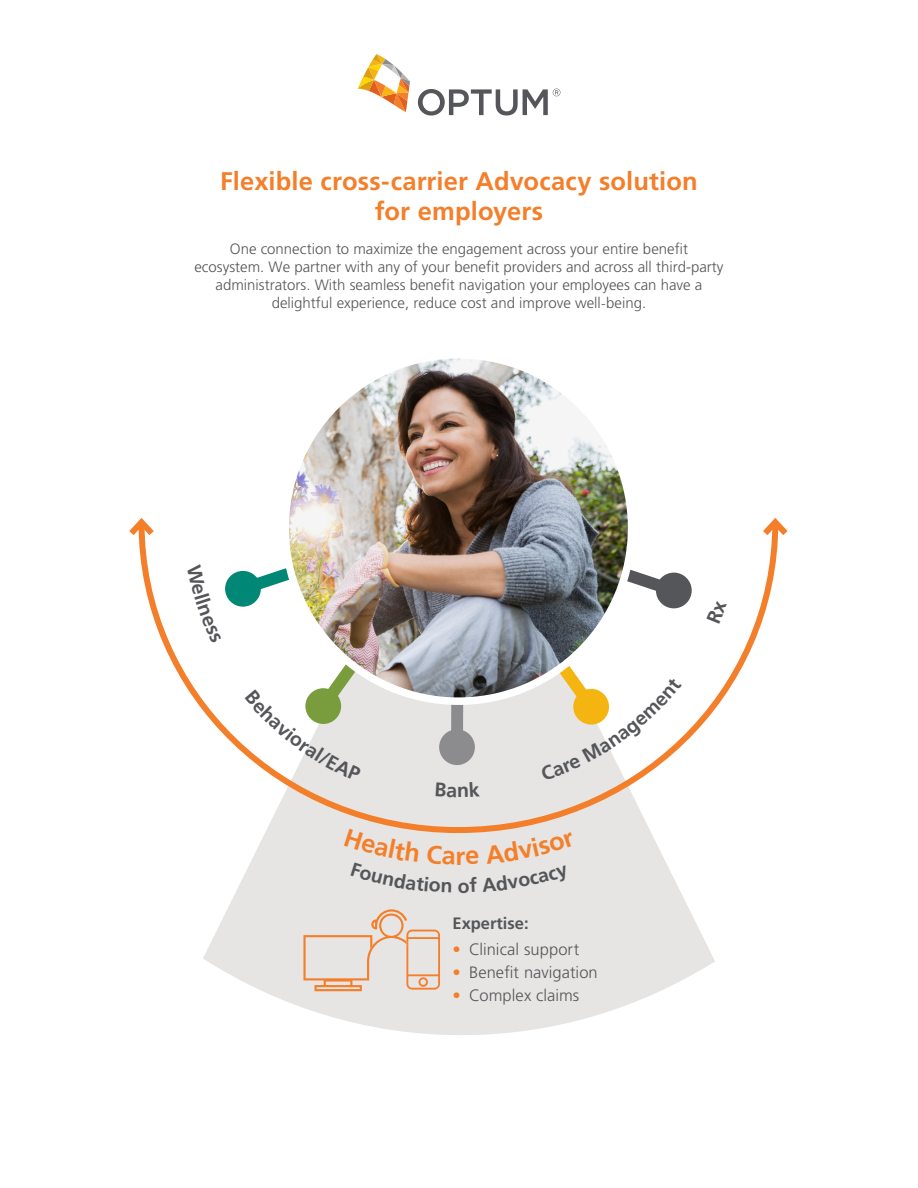
<style>
.page{position:relative;width:918px;height:1188px;background:#fff}
.page>*{position:absolute;margin:0;border:0;box-sizing:border-box;transform-origin:0 0}
.Body_copy{font:700 25.5px/30px "Frutiger LT Std";letter-spacing:.005em;color:#f47f2a;text-align:center}
.t1{font:300 16.5px "Frutiger LT Std";letter-spacing:.005em;color:#555659}
.Header_2{font:700 16.5px "Frutiger LT Std";color:#555659}
.Body_copy-2{font:300 15px/18px "Frutiger LT Std";color:#555659;text-align:center}
.s1{font-family:"Minion Pro";font-weight:400}
.s2{color:#f47f2a}
</style>
<div class="page">
<svg style="left:203px;top:836px;width:512px;height:199px;fill:#e6e5e4"></svg>
<svg style="left:139px;top:542px;width:639px;height:294px"></svg>
<svg style="left:129px;top:518px;width:25px;height:24px"></svg>
<svg style="left:763px;top:518px;width:25px;height:24px"></svg>
<svg style="left:358px;top:54px;width:52px;height:58px"></svg>
<svg style="left:418px;top:89px;width:142px;height:27px"></svg>
<svg style="left:225px;top:571px;width:36px;height:36px"></svg>
<div style="left:656px;top:573px;width:36px;height:35px;background:#555659;border-radius:50%"></div>
<img style="left:285px;top:355px;width:347px;height:346px;border-radius:173px">
<svg style="left:303px;top:909px;width:137px;height:82px;background:#e7d7ca"></svg>
<svg style="left:187px;top:564px;width:35px;height:79px"></svg>
<img style="left:228px;top:509px;width:461px;height:289px">
<svg style="left:706px;top:601px;width:21px;height:23px"></svg>
<div style="left:344px;top:828px;width:231px;height:65px;background:#e6e5e4"></div>
<p class="Body_copy" style="left:220px;top:166px;width:479px">Flexible cross-carrier Advocacy solution for employers</p>
<p class="Body_copy-2" style="left:194px;top:240px;width:531px">One connection to maximize the engagement across your entire benefit ecosystem. We partner with any of your benefit providers and across all third-party administrators. With seamless benefit navigation your employees can have a delightful experience, reduce cost and improve well<span class="s1">-</span>being.</p>
<h1 class="Body_copy" style="left:456px;top:841px;width:12px">r</h1>
<p class="Header_2" style="left:453px;top:914px;width:78px">Expertise:</p>
<p class="t1" style="left:453px;top:940px;width:128px"><span class="s2">•</span> Clinical support</p>
<p class="t1" style="left:453px;top:963px;width:147px"><span class="s2">•</span> Benefit navigation</p>
<p class="t1" style="left:453px;top:986px;width:128px"><span class="s2">•</span> Complex claims</p>
</div>
